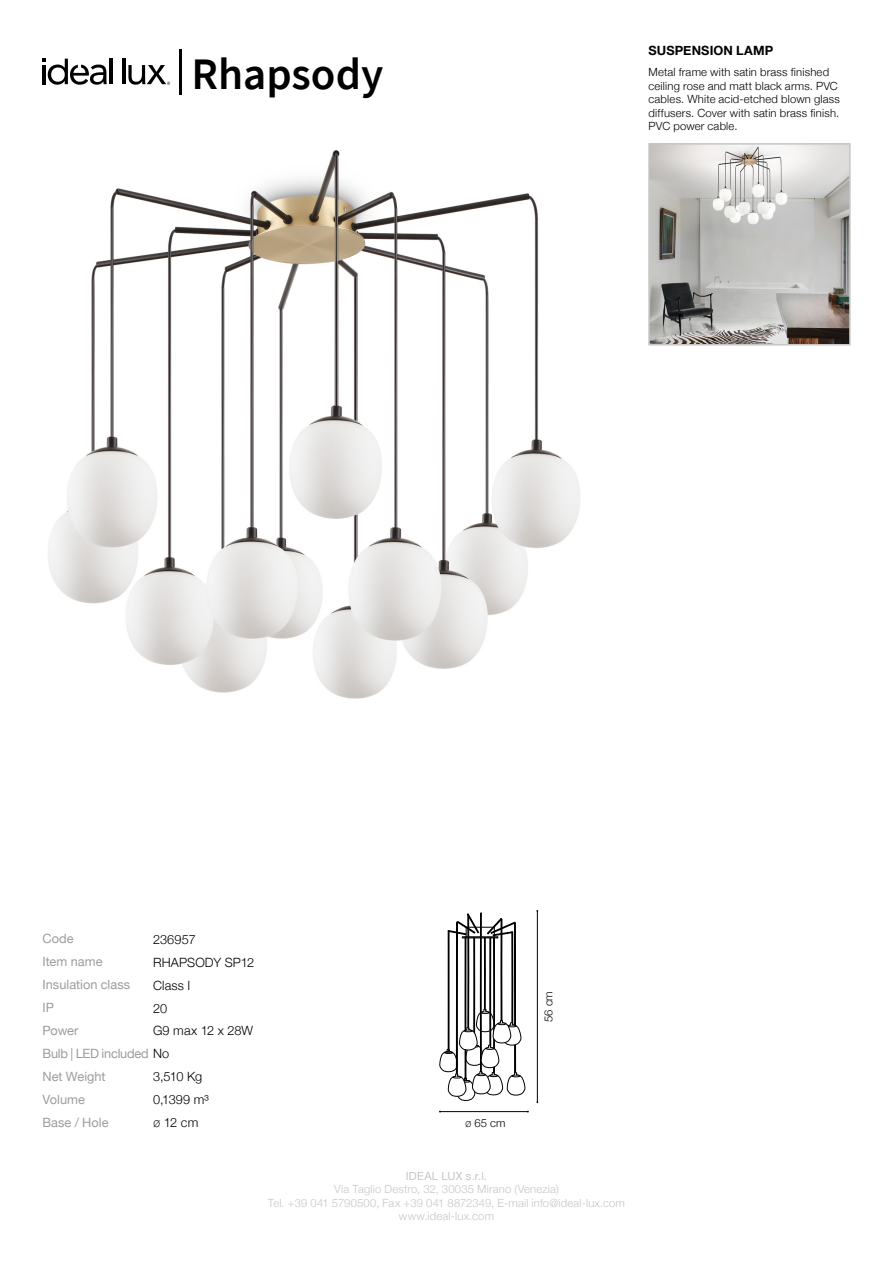
<style>
.page{position:relative;width:893px;height:1263px;background:#fff}
.page>*{position:absolute;margin:0;border:0;box-sizing:border-box;transform-origin:0 0}
.t1{font:600 45px "Source Sans Pro";color:#000}
.t2{font:300 12.75px/23px "Helvetica Neue";letter-spacing:.01em;color:#000}
.t3{font:12.75px/23px "Helvetica Neue";color:#9d9d9c}
.t4{font:12.75px/22.8px "Helvetica Neue";letter-spacing:-.02em;color:#9d9d9c}
.t5{font:700 12.75px "Helvetica Neue";letter-spacing:.01em;color:#000}
.t6{font:300 11.25px/13.5px "Helvetica Neue";letter-spacing:.02em;color:#000}
.t7{font:300 11.25px/13.5px "Helvetica Neue";letter-spacing:.015em;color:#c6c6c6;text-align:center}
.t8{font:11.25px "Helvetica Neue";letter-spacing:.015em;color:#c6c6c6}
.s1{font-weight:300;color:#000}
.s2{font-family:"Source Sans Pro"}
</style>
<div class="page">
<hr style="left:179px;top:49px;width:3px;height:45px;background:#000">
<hr style="left:110px;top:59px;width:3px;height:25px;background:#000">
<hr style="left:122px;top:59px;width:3px;height:25px;background:#000">
<svg style="left:43px;top:59px;width:64px;height:26px"></svg>
<svg style="left:128px;top:65px;width:42px;height:20px"></svg>
<img style="left:48px;top:150px;width:532px;height:549px">
<hr style="left:440px;top:1111px;width:88px;height:1px;background:#000">
<hr style="left:537px;top:911px;width:1px;height:191px;background:#000">
<svg style="left:439px;top:912px;width:86px;height:188px"></svg>
<img style="left:651px;top:146px;width:197px;height:196px">
<div style="left:648px;top:143px;width:203px;height:202px;border:2px solid #c6c6c6"></div>
<h1 class="t1" style="left:191px;top:44px;width:193px">Rhapsody</h1>
<p class="t5" style="left:648px;top:39px;width:126px">SUSPENSION LAMP</p>
<p class="t6" style="left:648px;top:65px;width:193px">Metal frame with satin brass finished ceiling rose and matt black arms. PVC cables. White acid-etched blown glass diffusers. Cover with satin brass finish.<br>PVC power cable.</p>
<p class="t3" style="left:43px;top:926px;width:89px">Code<br>Item name<br>Insulation class</p>
<p class="t3" style="left:43px;top:995px;width:13px">IP</p>
<p class="t2" style="left:153px;top:927px;width:44px">236957</p>
<p class="t2" style="left:153px;top:950px;width:103px">RHAPSODY SP12<br>Class I</p>
<p class="t2" style="left:153px;top:996px;width:16px">20</p>
<p class="t2" style="left:153px;top:1018px;width:101px">G9 max 12 x 28W</p>
<p class="t4" style="left:42px;top:1018px;width:128px">Power<br>Bulb | LED included <span class="s1">No</span></p>
<p class="t3" style="left:42px;top:1064px;width:65px">Net Weight</p>
<p class="t3" style="left:42px;top:1087px;width:68px">Volume<br>Base / Hole</p>
<p class="t2" style="left:153px;top:1064px;width:51px">3,510 Kg</p>
<p class="t2" style="left:153px;top:1087px;width:57px">0,1399 m³<br><span class="s2">Ø</span> 12 cm</p>
<p class="t6" style="left:465px;top:1115px;width:42px"><span class="s2">Ø</span> 65 cm</p>
<p class="t6" style="left:541px;top:1022px;width:32px;rotate:-90deg">56 cm</p>
<p class="t8" style="left:406px;top:1166px;width:83px">IDEAL LUX s.r.l.</p>
<p class="t7" style="left:268px;top:1182px;width:359px">Via Taglio Destro, 32, 30035 Mirano (Venezia)<br>Tel. +39 041 5790500, Fax +39 041 8872349, E-mail info@ideal-lux.com www.ideal-lux.com</p>
</div>
